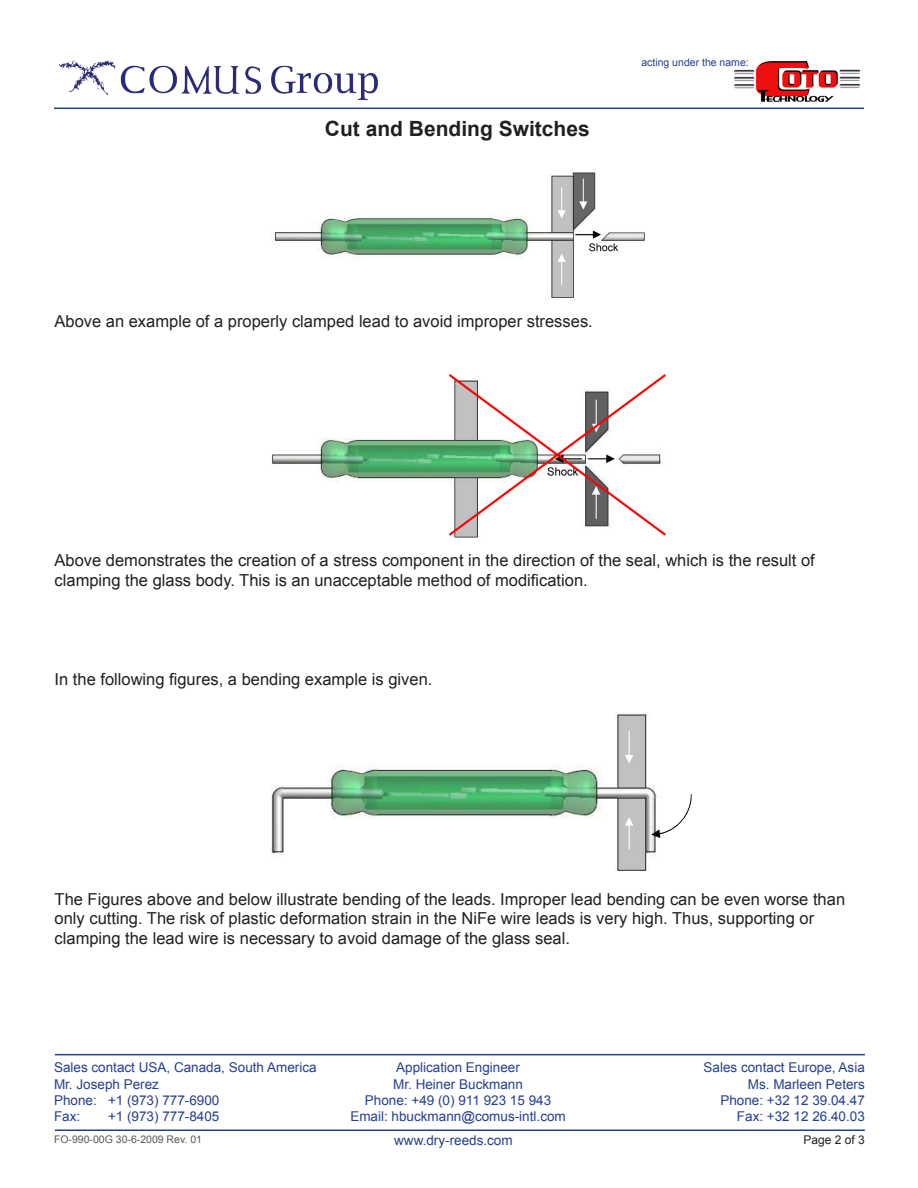
<style>
.page{position:relative;width:918px;height:1188px;background:#fff}
.page>*{position:absolute;margin:0;border:0;box-sizing:border-box;transform-origin:0 0}
.t1{font:700 21px "Arial";color:#231f20}
.t2{font:16.5px/19.8px "Arial";color:#231f20}
.t3{font:13.5px "Arial";color:#253f8e}
.t4{font:12px "Arial";color:#231f20}
.t5{font:10.5px "Arial";color:#57585a}
.t6{font:10.5px "Arial";color:#253f8e}
</style>
<div class="page">
<hr style="left:54px;top:108px;width:810px;height:1px;background:#253f8e">
<img style="left:59px;top:60px;width:319px;height:41px">
<img style="left:734px;top:61px;width:125px;height:41px">
<img style="left:272px;top:171px;width:373px;height:128px">
<img style="left:270px;top:374px;width:396px;height:164px">
<img style="left:271px;top:712px;width:421px;height:159px">
<hr style="left:55px;top:1130px;width:810px;height:1px;background:#253f8e">
<hr style="left:55px;top:1054px;width:810px;height:1px;background:#253f8e">
<p class="t1" style="left:325px;top:115px;width:266px">Cut and Bending Switches</p>
<p class="t6" style="left:641px;top:56px;width:109px">acting under the name:</p>
<p class="t2" style="left:55px;top:312px;width:540px">Above an example of a properly clamped lead to avoid improper stresses.</p>
<p class="t2" style="left:55px;top:551px;width:762px">Above demonstrates the creation of a stress component in the direction of the seal, which is the result of clamping the glass body. This is an unacceptable method of modification.</p>
<p class="t2" style="left:55px;top:670px;width:379px">In the following figures, a bending example is given.</p>
<p class="t2" style="left:55px;top:889px;width:792px">The Figures above and below illustrate bending of the leads. Improper lead bending can be even worse than only cutting. The risk of plastic deformation strain in the NiFe wire leads is very high. Thus, supporting or clamping the lead wire is necessary to avoid damage of the glass seal.</p>
<p class="t3" style="left:54px;top:1059px;width:264px">Sales contact USA, Canada, South America</p>
<p class="t3" style="left:54px;top:1075px;width:107px">Mr. Joseph Perez</p>
<p class="t3" style="left:54px;top:1091px;width:167px">Phone: +1 (973) 777-6900</p>
<p class="t3" style="left:54px;top:1107px;width:28px">Fax:</p>
<p class="t3" style="left:108px;top:1107px;width:113px">+1 (973) 777-8405</p>
<p class="t3" style="left:704px;top:1059px;width:163px">Sales contact Europe, Asia</p>
<p class="t3" style="left:748px;top:1075px;width:119px">Ms. Marleen Peters</p>
<p class="t3" style="left:720px;top:1091px;width:146px">Phone: +32 12 39.04.47</p>
<p class="t3" style="left:737px;top:1107px;width:129px">Fax: +32 12 26.40.03</p>
<p class="t3" style="left:396px;top:1059px;width:125px">Application Engineer</p>
<p class="t3" style="left:393px;top:1075px;width:131px">Mr. Heiner Buckmann</p>
<p class="t3" style="left:365px;top:1091px;width:188px">Phone: +49 (0) 911 923 15 943</p>
<p class="t3" style="left:350px;top:1107px;width:217px">Email: hbuckmann@comus-intl.com</p>
<p class="t3" style="left:394px;top:1131px;width:120px">www.dry-reeds.com</p>
<p class="t5" style="left:54px;top:1132px;width:150px">FO-990-00G 30-6-2009 Rev. 01</p>
<p class="t4" style="left:803px;top:1132px;width:63px">Page 2 of 3</p>
</div>
